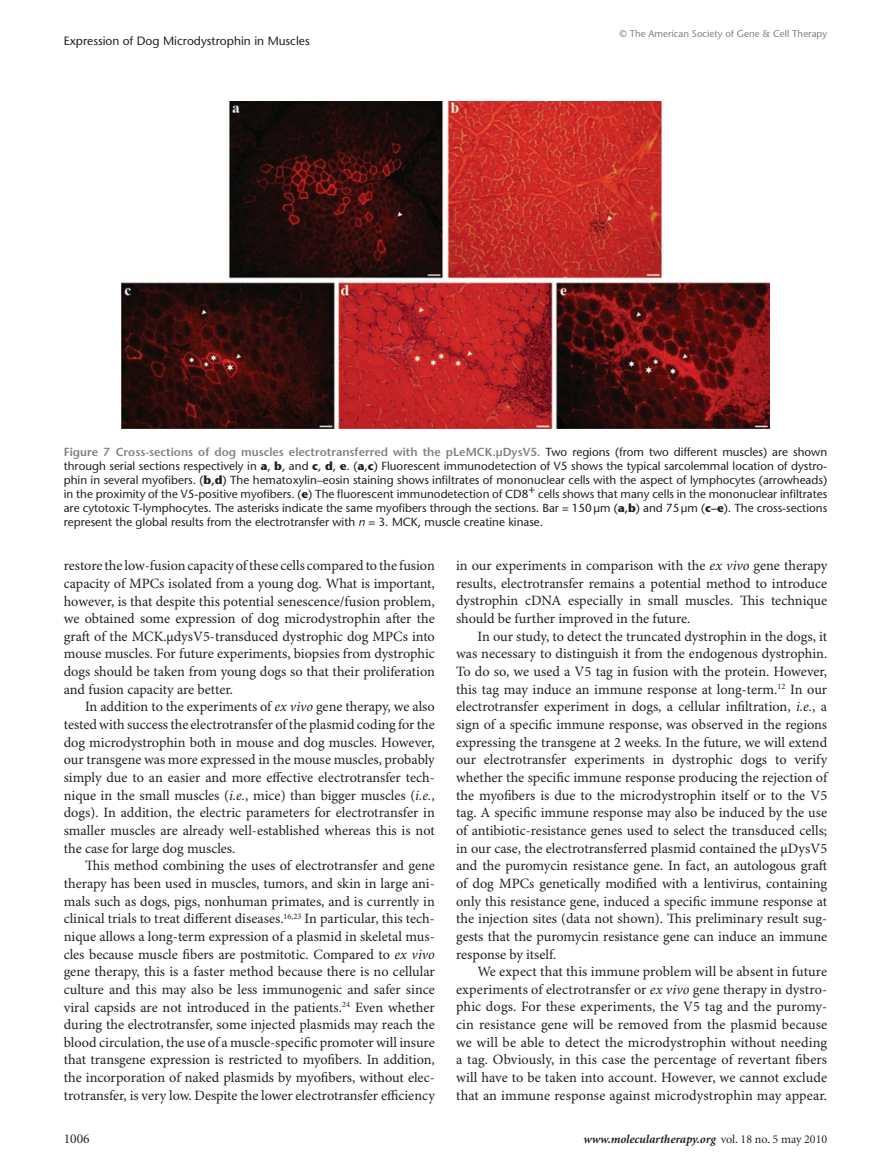
<style>
.page{position:relative;width:891px;height:1175px;background:#fff}
.page>*{position:absolute;margin:0;border:0;box-sizing:border-box;transform-origin:0 0}
.t1{font:14.25px/17.7px "Minion Pro";color:#231f20;text-align:justify}
.t2{font:13.5px "Minion";color:#231f20}
.t3{font:italic 700 12px "Minion";color:#231f20}
.t4{font:12px "Stone Sans";color:#231f20}
.t5{font:11.7px/14.1px "Stone Sans";color:#231f20;text-align:justify}
.t6{font:600 11.7px "ITC Stone Sans";color:#808285}
.t7{font:9.75px "Stone Sans";color:#808285}
.s1{font-family:"Stone Sans";font-weight:400;color:#231f20}
.s2{font-weight:700}
.s3{font-family:"ITC Stone Sans";font-weight:600}
.s4{font-style:italic}
.s5{font-weight:400;font-style:normal}
</style>
<div class="page">
<img style="left:122px;top:101px;width:647px;height:327px">
<p class="t4" style="left:64px;top:34px;width:247px">Expression of Dog Microdystrophin in Muscles</p>
<p class="t7" style="left:620px;top:28px;width:209px">© The American Society of Gene &amp; Cell Therapy</p>
<p class="t6" style="left:64px;top:444px;width:765px">Figure 7 C ross-sections of dog muscles electrotransferred with the pLeMCK.µDysV5. <span class="s1">Two regions (from two different muscles) are shown</span></p>
<p class="t5" style="left:64px;top:458px;width:765px">through serial sections respectively in <span class="s2">a</span>, <span class="s2">b</span>, and <span class="s2">c</span>, <span class="s2">d</span>, <span class="s2">e</span>. (<span class="s2">a</span><span class="s3">,</span><span class="s2">c</span>) Fluorescent immunodetection of V5 shows the typical sarcolemmal location of dystro&shy;phin in several myofibers. (<span class="s2">b</span><span class="s3">,</span><span class="s2">d</span>) The hematoxylin–eosin staining shows infiltrates of mononuclear cells with the aspect of lymphocytes (arrowheads) in the proximity of the V5-positive myofibers. (<span class="s2">e</span>) The fluorescent immunodetection of CD8+ cells shows that many cells in the mononuclear infiltrates are cytotoxic T-lymphocytes. The asterisks indicate the same myofibers through the sections. Bar = 150µm (<span class="s2">a</span><span class="s3">,</span><span class="s2">b</span>) and 75µm (<span class="s2">c</span><span class="s3">–</span><span class="s2">e</span>). The cross-sections represent the global results from the electrotransfer with <span class="s4">n</span> = 3. MCK, muscle creatine kinase.</p>
<p class="t1" style="left:64px;top:557px;width:373px">restore the low-fusion capacity of these cells compared to the fusion capacity of MPCs isolated from a young dog. What is important, however, is that despite this potential senescence/fusion problem, we obtained some expression of dog microdystrophin after the graft of the MCK.µdysV5-transduced dystrophic dog MPCs into mouse muscles. For future experiments, biopsies from dystrophic dogs should be taken from young dogs so that their proliferation and fusion capacity are better.</p>
<p class="t1" style="left:64px;top:698px;width:373px;text-indent:21px">In addition to the experiments of <span class="s4">ex vivo</span> gene therapy, we also tested with success the electrotransfer of the plasmid coding for the dog microdystrophin both in mouse and dog muscles. However, our transgene was more expressed in the mouse muscles, probably simply due to an easier and more effective electrotransfer tech&shy;nique in the small muscles (<span class="s4">i.e.</span>, mice) than bigger muscles (<span class="s4">i.e.</span>, dogs). In addition, the electric parameters for electrotransfer in smaller muscles are already well-established whereas this is not the case for large dog muscles.</p>
<p class="t1" style="left:64px;top:857px;width:373px;text-indent:21px">This method combining the uses of electrotransfer and gene therapy has been used in muscles, tumors, and skin in large ani&shy;mals such as dogs, pigs, nonhuman primates, and is currently in clinical trials to treat different diseases.<sup>16,23</sup> In particular, this tech&shy;nique allows a long-term expression of a plasmid in skeletal mus&shy;cles because muscle fibers are postmitotic. Compared to <span class="s4">ex vivo </span>gene therapy, this is a faster method because there is no cellular culture and this may also be less immunogenic and safer since viral capsids are not introduced in the patients.<sup>24</sup> Even whether during the electrotransfer, some injected plasmids may reach the blood circulation, the use of a muscle-specific promoter will insure that transgene expression is restricted to myofibers. In addition, the incorporation of naked plasmids by myofibers, without elec&shy;trotransfer, is very low. Despite the lower electrotransfer efficiency</p>
<p class="t1" style="left:456px;top:557px;width:373px">in our experiments in comparison with the <span class="s4">ex vivo</span> gene therapy results, electrotransfer remains a potential method to introduce dystrophin cDNA especially in small muscles. This technique should be further improved in the future.</p>
<p class="t1" style="left:456px;top:628px;width:373px;text-indent:21px">In our study, to detect the truncated dystrophin in the dogs, it was necessary to distinguish it from the endogenous dystrophin.<br>To do so, we used a V5 tag in fusion with the protein. However, this tag may induce an immune response at long-term.<sup>12</sup> In our electrotransfer experiment in dogs, a cellular infiltration, <span class="s4">i.e.</span>, a sign of a specific immune response, was observed in the regions expressing the transgene at 2 weeks. In the future, we will extend our electrotransfer experiments in dystrophic dogs to verify whether the specific immune response producing the rejection of the myofibers is due to the microdystrophin itself or to the V5 tag. A specific immune response may also be induced by the use of antibiotic-resistance genes used to select the transduced cells; in our case, the electrotransferred plasmid contained the µDysV5 and the puromycin resistance gene. In fact, an autologous graft of dog MPCs genetically modified with a lentivirus, containing only this resistance gene, induced a specific immune response at the injection sites (data not shown). This preliminary result sug&shy;gests that the puromycin resistance gene can induce an immune response by itself.</p>
<p class="t1" style="left:456px;top:963px;width:373px;text-indent:21px">We expect that this immune problem will be absent in future experiments of electrotransfer or <span class="s4">ex vivo</span> gene therapy in dystro&shy;phic dogs. For these experiments, the V5 tag and the puromy&shy;cin resistance gene will be removed from the plasmid because we will be able to detect the microdystrophin without needing a tag. Obviously, in this case the percentage of revertant fibers will have to be taken into account. However, we cannot exclude that an immune response against microdystrophin may appear.</p>
<p class="t2" style="left:64px;top:1132px;width:27px">1006</p>
<p class="t3" style="left:583px;top:1133px;width:246px">www.moleculartherapy.org <span class="s5">vol. 18 no. 5 may 2010</span></p>
</div>
